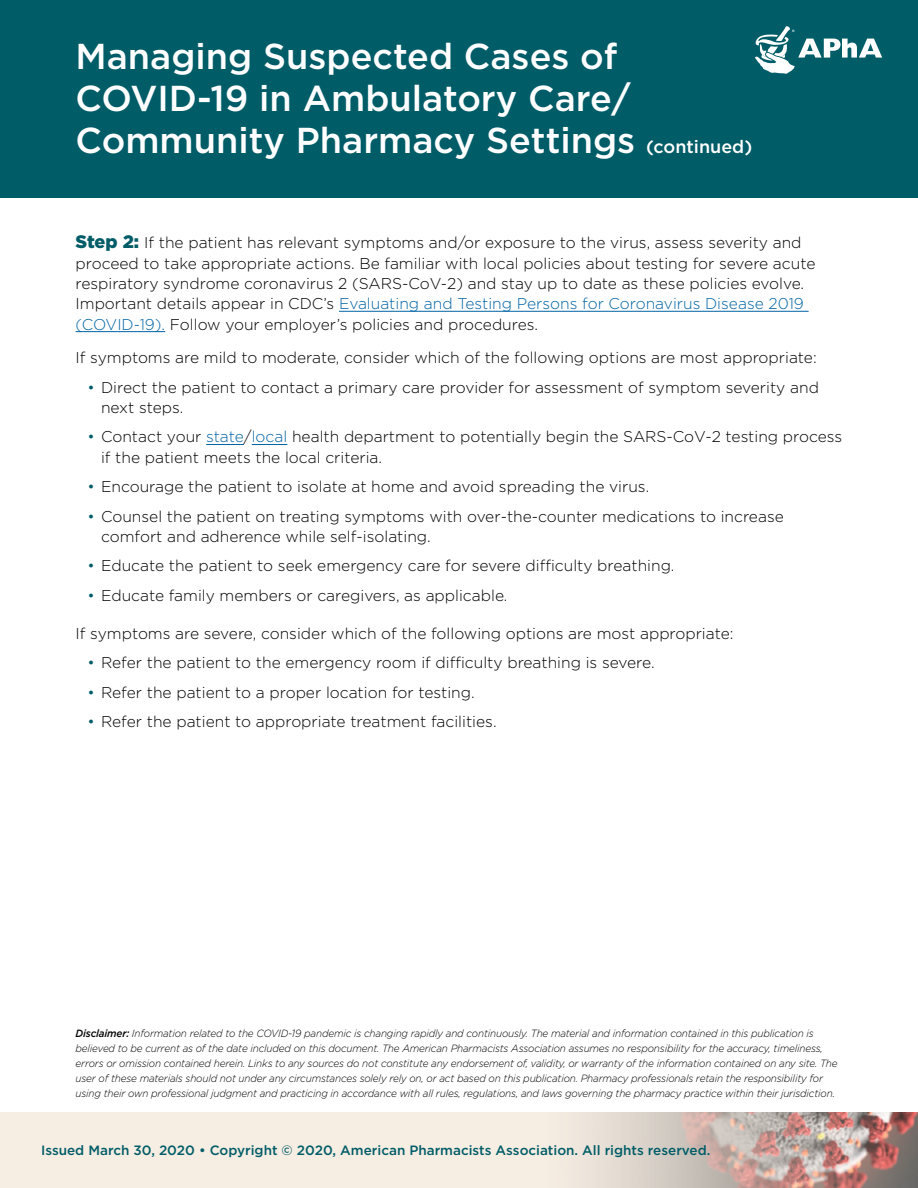
<style>
.page{position:relative;width:918px;height:1188px;background:#fff}
.page>*{position:absolute;margin:0;border:0;box-sizing:border-box;transform-origin:0 0}
.t1{font:500 36px/42px "Gotham";color:#fff}
.t2{font:300 15.6px/20.4px "Gotham";color:#000}
.t3{font:500 13.5px "Gotham";color:#005c67}
.t4{font:italic 300 10.5px/15px "Gotham";letter-spacing:-.015em;color:#000;scale:.95 1}
.s1{font-size:18px}
.s2{font-weight:900;font-size:18px;color:#005c67}
.s3{color:#0063a5}
.s4{color:#005c67}
.s5{font-weight:500}
</style>
<div class="page">
<div style="left:0;top:1112px;width:918px;height:76px;background:#f6ede3"></div>
<img style="left:592px;top:1112px;width:326px;height:76px">
<div style="left:0;top:0;width:918px;height:198px;background:#005c67"></div>
<svg style="left:755px;top:26px;width:127px;height:48px"></svg>
<hr style="left:339px;top:311px;width:470px;height:1px;background:#0063a5">
<hr style="left:76px;top:331px;width:89px;height:1px;background:#0063a5">
<hr style="left:206px;top:444px;width:38px;height:1px;background:#0063a5">
<hr style="left:252px;top:444px;width:35px;height:1px;background:#0063a5">
<h1 class="t1" style="left:76px;top:35px;width:678px">Managing Suspected Cases of<br>COVID-19 in Ambulatory Care/<br>Community Pharmacy Settings <span class="s1">(continued)</span></h1>
<p class="t2" style="left:76px;top:232px;width:741px"><span class="s2">Step 2:</span> If the patient has relevant symptoms and/or exposure to the virus, assess severity and proceed to take appropriate actions. Be familiar with local policies about testing for severe acute respiratory syndrome coronavirus 2 (SARS-CoV-2) and stay up to date as these policies evolve.<br>Important details appear in CDC’s <span class="s3">Evaluating and Testing Persons for Coronavirus Disease 2019 (COVID-19).</span> Follow your employer’s policies and procedures.</p>
<p class="t2" style="left:76px;top:347px;width:743px">If symptoms are mild to moderate, consider which of the following options are most appropriate:</p>
<p class="t2" style="left:101px;top:377px;width:719px;text-indent:-14px"><span class="s4">•</span> Direct the patient to contact a primary care provider for assessment of symptom severity and next steps.</p>
<p class="t2" style="left:101px;top:427px;width:743px;text-indent:-14px"><span class="s4">•</span> Contact your <span class="s3">state</span>/<span class="s3">local</span> health department to potentially begin the SARS-CoV-2 testing process if the patient meets the local criteria.</p>
<p class="t2" style="left:88px;top:476px;width:563px"><span class="s4">•</span> Encourage the patient to isolate at home and avoid spreading the virus.</p>
<p class="t2" style="left:101px;top:506px;width:684px;text-indent:-14px"><span class="s4">•</span> Counsel the patient on treating symptoms with over-the-counter medications to increase comfort and adherence while self-isolating.</p>
<p class="t2" style="left:88px;top:555px;width:588px"><span class="s4">•</span> Educate the patient to seek emergency care for severe difficulty breathing.</p>
<p class="t2" style="left:88px;top:585px;width:421px"><span class="s4">•</span> Educate family members or caregivers, as applicable.</p>
<p class="t2" style="left:76px;top:623px;width:660px">If symptoms are severe, consider which of the following options are most appropriate:</p>
<p class="t2" style="left:88px;top:652px;width:569px"><span class="s4">•</span> Refer the patient to the emergency room if difficulty breathing is severe.</p>
<p class="t2" style="left:88px;top:682px;width:389px"><span class="s4">•</span> Refer the patient to a proper location for testing.</p>
<p class="t2" style="left:88px;top:711px;width:411px"><span class="s4">•</span> Refer the patient to appropriate treatment facilities.</p>
<p class="t4" style="left:76px;top:1026px;width:804px"><span class="s5">Disclaimer:</span> Information related to the COVID-19 pandemic is changing rapidly and continuously. The material and information contained in this publication is believed to be current as of the date included on this document. The American Pharmacists Association assumes no responsibility for the accuracy, timeliness, errors or omission contained herein. Links to any sources do not constitute any endorsement of, validity, or warranty of the information contained on any site. The user of these materials should not under any circumstances solely rely on, or act based on this publication. Pharmacy professionals retain the responsibility for using their own professional judgment and practicing in accordance with all rules, regulations, and laws governing the pharmacy practice within their jurisdiction.</p>
<p class="t3" style="left:41px;top:1142px;width:671px">Issued March 30, 2020 • Copyright © 2020, American Pharmacists Association. All rights reserved.</p>
</div>
